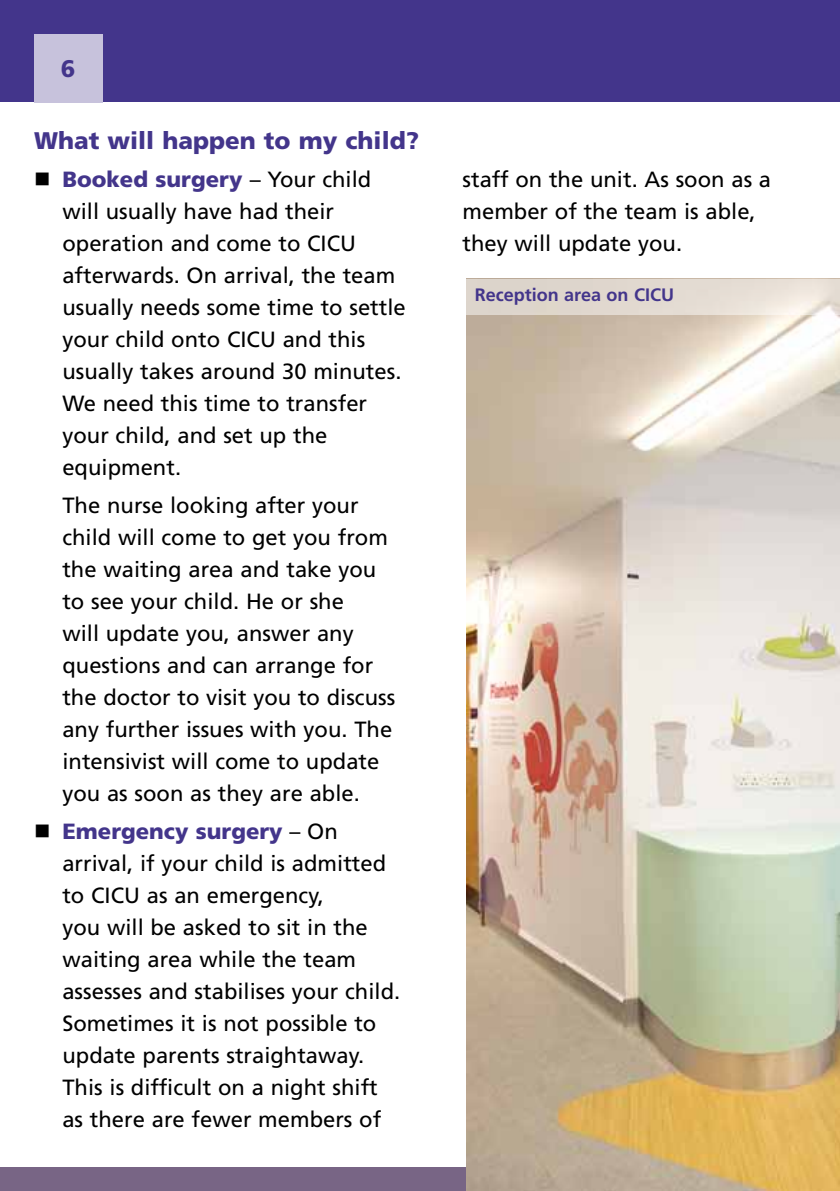
<style>
.page{position:relative;width:840px;height:1191px;background:#fff}
.page>*{position:absolute;margin:0;border:0;box-sizing:border-box;transform-origin:0 0}
.t1{font:900 24px "Frutiger";color:#43358b}
.t2{font:22px/32px "Frutiger";color:#000}
.t3{font:700 18px "Frutiger";color:#43358b}
.s1{font-weight:900;color:#43358b}
</style>
<div class="page">
<div style="left:0;top:0;width:839px;height:101px;background:#43358b"></div>
<div style="left:0;top:1167px;width:839px;height:24px;background:#786585"></div>
<div style="left:34px;top:34px;width:68px;height:68px;background:#c7c2dc"></div>
<img style="left:466px;top:314px;width:373px;height:877px">
<svg style="left:466px;top:279px;width:373px;height:35px;background:#e3dbd2"></svg>
<p class="t1" style="left:61px;top:54px;width:16px">6</p>
<p class="t1" style="left:34px;top:126px;width:386px">What will happen to my child?</p>
<p class="t2" style="left:62px;top:163px;width:344px;text-indent:-28px">■ <span class="s1">Booked surgery</span> – Your child will usually have had their operation and come to CICU afterwards. On arrival, the team usually needs some time to settle your child onto CICU and this usually takes around 30 minutes.<br>We need this time to transfer your child, and set up the equipment.</p>
<p class="t2" style="left:62px;top:489px;width:334px">The nurse looking after your child will come to get you from the waiting area and take you to see your child. He or she<br>will update you, answer any questions and can arrange for the doctor to visit you to discuss any further issues with you. The intensivist will come to update you as soon as they are able.</p>
<p class="t2" style="left:62px;top:814px;width:339px;text-indent:-28px">■ <span class="s1">Emergency surgery</span> – On arrival, if your child is admitted to CICU as an emergency,<br>you will be asked to sit in the waiting area while the team assesses and stabilises your child.<br>Sometimes it is not possible to update parents straightaway.<br>This is difficult on a night shift as there are fewer members of</p>
<p class="t2" style="left:462px;top:163px;width:310px">staff on the unit. As soon as a member of the team is able, they will update you.</p>
<p class="t3" style="left:474px;top:284px;width:201px">Reception area on CICU</p>
</div>
